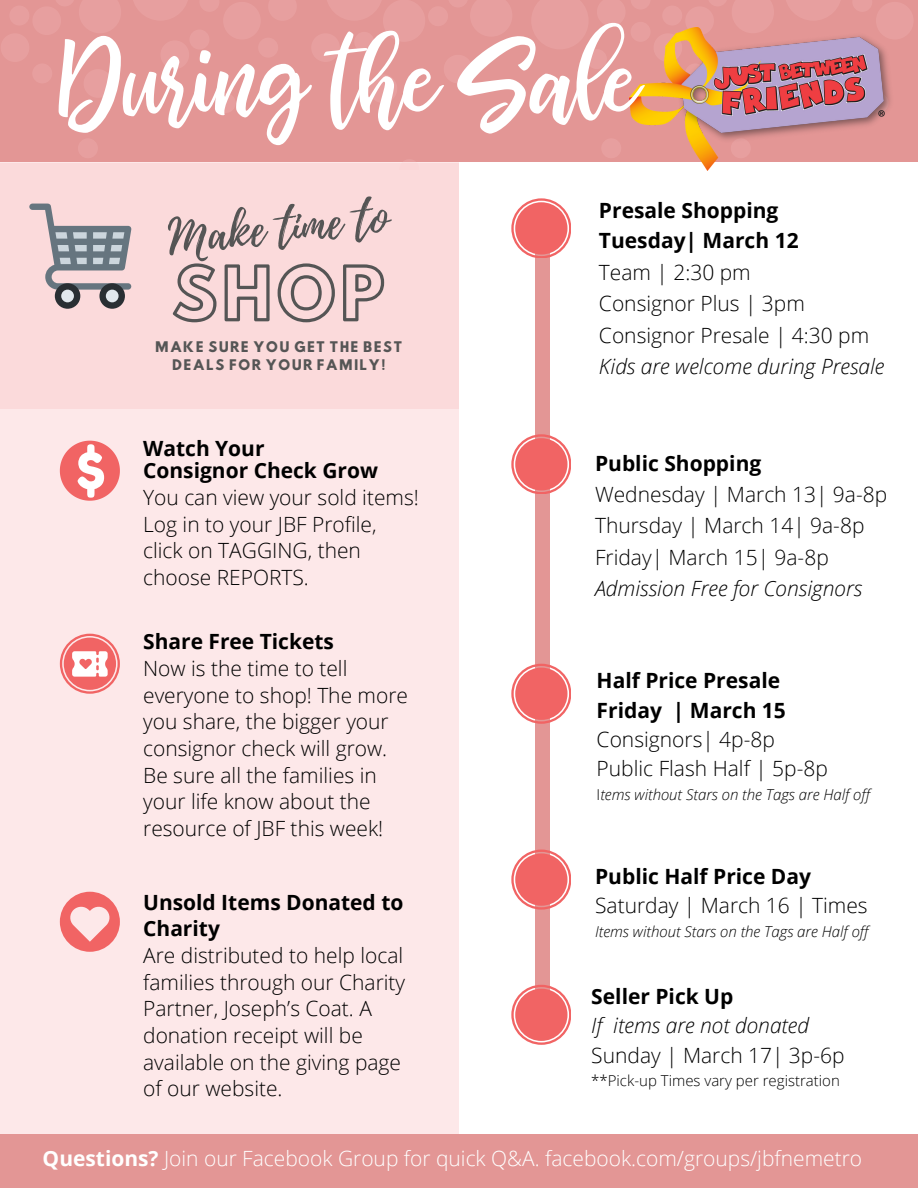
<style>
.page{position:relative;width:918px;height:1188px;background:#fff}
.page>*{position:absolute;margin:0;border:0;box-sizing:border-box;transform-origin:0 0}
.t1{font:95.55px "bhatoshine";color:#fff}
.t2{font:65.1px "Hussar Ekologiczne 1";color:#555}
.t3{font:47.7px "Playlist Script";color:#555}
.t4{font:300 21px/26.7px "Open Sans";color:#000}
.t5{font:700 21px/26.7px "Open Sans";color:#000}
.t6{font:italic 300 21px "Open Sans";color:#000}
.t7{font:300 21px "Open Sans";color:#fff}
.t8{font:italic 300 15px "Open Sans";color:#000}
.t9{font:300 15px "Open Sans";color:#000}
.t10{font:13.05px/17.9px "Hussar Bd";letter-spacing:.09em;color:#555;text-align:center}
.s1{font-style:normal}
.s2{font-weight:700}
</style>
<div class="page">
<div style="left:0;top:122px;width:459px;height:1019px;background:#fde8e9"></div>
<svg style="left:60px;top:892px;width:59px;height:59px"></svg>
<svg style="left:60px;top:634px;width:60px;height:60px"></svg>
<div style="left:0;top:1134px;width:918px;height:54px;background:#e39695"></div>
<div style="left:0;top:0;width:918px;height:162px;background:#e39695"></div>
<div style="left:876px;top:2px;width:38px;height:38px;background:#e79f9f;border-radius:50%"></div>
<div style="left:160px;top:40px;width:29px;height:29px;background:#e79f9f;border-radius:50%"></div>
<div style="left:216px;top:93px;width:20px;height:20px;background:#e79f9f;border-radius:50%"></div>
<div style="left:78px;top:138px;width:20px;height:20px;background:#e79f9f;border-radius:50%"></div>
<div style="left:258px;top:38px;width:20px;height:20px;background:#e79f9f;border-radius:50%"></div>
<div style="left:189px;top:30px;width:20px;height:20px;background:#e79f9f;border-radius:50%"></div>
<div style="left:223px;top:2px;width:38px;height:38px;background:#e79f9f;border-radius:50%"></div>
<div style="left:383px;top:0;width:42px;height:42px;background:#e79f9f;border-radius:50%"></div>
<div style="left:587px;top:49px;width:20px;height:20px;background:#e79f9f;border-radius:50%"></div>
<div style="left:428px;top:6px;width:20px;height:20px;background:#e79f9f;border-radius:50%"></div>
<div style="left:354px;top:32px;width:20px;height:20px;background:#e79f9f;border-radius:50%"></div>
<div style="left:601px;top:138px;width:20px;height:20px;background:#e79f9f;border-radius:50%"></div>
<img style="left:629px;top:27px;width:262px;height:143px">
<svg style="left:60px;top:441px;width:59px;height:59px"></svg>
<div style="left:535px;top:217px;width:15px;height:798px;background:#e39695"></div>
<svg style="left:511px;top:198px;width:60px;height:60px"></svg>
<div style="left:515px;top:202px;width:53px;height:53px;background:#f16464;border-radius:50%"></div>
<svg style="left:511px;top:434px;width:60px;height:60px"></svg>
<div style="left:515px;top:438px;width:53px;height:52px;background:#f16464;border-radius:50%"></div>
<svg style="left:511px;top:664px;width:60px;height:59px"></svg>
<div style="left:515px;top:668px;width:53px;height:52px;background:#f16464;border-radius:50%"></div>
<svg style="left:511px;top:850px;width:60px;height:59px"></svg>
<div style="left:515px;top:853px;width:53px;height:53px;background:#f16464;border-radius:50%"></div>
<svg style="left:511px;top:985px;width:60px;height:59px"></svg>
<div style="left:515px;top:989px;width:53px;height:52px;background:#f16464;border-radius:50%"></div>
<div style="left:0;top:163px;width:459px;height:245px;background:#fbdadb"></div>
<svg style="left:29px;top:204px;width:102px;height:105px"></svg>
<p class="t1" style="left:60px;top:10px;width:580px">During the Sale</p>
<p class="t3" style="left:165px;top:203px;width:222px;rotate:-5deg">Make time to</p>
<p class="t2" style="left:172px;top:268px;width:215px">SHOP</p>
<p class="t10" style="left:155px;top:339px;width:249px">MAKE SURE YOU GET THE BEST<br>DEALS FOR YOUR FAMILY!</p>
<p class="t5" style="left:143px;top:435px;width:123px">Watch Your</p>
<p class="t5" style="left:143px;top:457px;width:236px">Consignor Check Grow</p>
<p class="t4" style="left:143px;top:483px;width:277px">You can view your sold items!<br>Log in to your JBF Profile, click on TAGGING, then choose REPORTS.</p>
<p class="t5" style="left:143px;top:628px;width:192px">Share Free Tickets</p>
<p class="t4" style="left:143px;top:655px;width:266px">Now is the time to tell everyone to shop! The more you share, the bigger your consignor check will grow.<br>Be sure all the families in your life know about the resource of JBF this week!</p>
<p class="t5" style="left:143px;top:888px;width:262px">Unsold Items Donated to<br>Charity</p>
<p class="t4" style="left:143px;top:942px;width:264px">Are distributed to help local families through our Charity<br>Partner, Joseph’s Coat. A donation receipt will be available on the giving page of our website.</p>
<p class="t5" style="left:599px;top:196px;width:181px">Presale Shopping</p>
<p class="t5" style="left:599px;top:227px;width:201px">Tuesday| March 12</p>
<p class="t4" style="left:599px;top:258px;width:153px">Team | 2:30 pm</p>
<p class="t4" style="left:599px;top:290px;width:207px">Consignor Plus | 3pm</p>
<p class="t4" style="left:599px;top:321px;width:272px">Consignor Presale | 4:30 pm</p>
<p class="t6" style="left:599px;top:352px;width:287px">Kids are welcome during Presale</p>
<p class="t5" style="left:595px;top:450px;width:168px">Public Shopping</p>
<p class="t4" style="left:595px;top:480px;width:294px">Wednesday | March 13| 9a-8p</p>
<p class="t4" style="left:595px;top:512px;width:271px">Thursday | March 14| 9a-8p</p>
<p class="t4" style="left:595px;top:543px;width:235px">Friday| March 15| 9a-8p</p>
<p class="t6" style="left:595px;top:574px;width:269px">Admission Free for Consignors</p>
<p class="t5" style="left:597px;top:667px;width:185px">Half Price Presale</p>
<p class="t5" style="left:597px;top:696px;width:191px">Friday | March 15</p>
<p class="t4" style="left:597px;top:725px;width:180px">Consignors| 4p-8p</p>
<p class="t4" style="left:597px;top:755px;width:233px">Public Flash Half | 5p-8p</p>
<p class="t8" style="left:597px;top:784px;width:275px"><span class="s1">I</span>tems without Stars on the Tags are Half off</p>
<p class="t5" style="left:595px;top:862px;width:217px">Public Half Price Day</p>
<p class="t4" style="left:595px;top:892px;width:274px">Saturday | March 16 | Times</p>
<p class="t8" style="left:595px;top:921px;width:275px">Items without Stars on the Tags are Half off</p>
<p class="t5" style="left:591px;top:983px;width:144px">Seller Pick Up</p>
<p class="t6" style="left:591px;top:1011px;width:219px">If items are not donated</p>
<p class="t4" style="left:591px;top:1041px;width:255px">Sunday | March 17| 3p-6p</p>
<p class="t9" style="left:591px;top:1070px;width:250px">**Pick-up Times vary per registration</p>
<p class="t7" style="left:43px;top:1144px;width:821px"><span class="s2">Questions?</span> Join our Facebook Group for quick Q&amp;A. facebook.com/groups/jbfnemetro</p>
</div>
